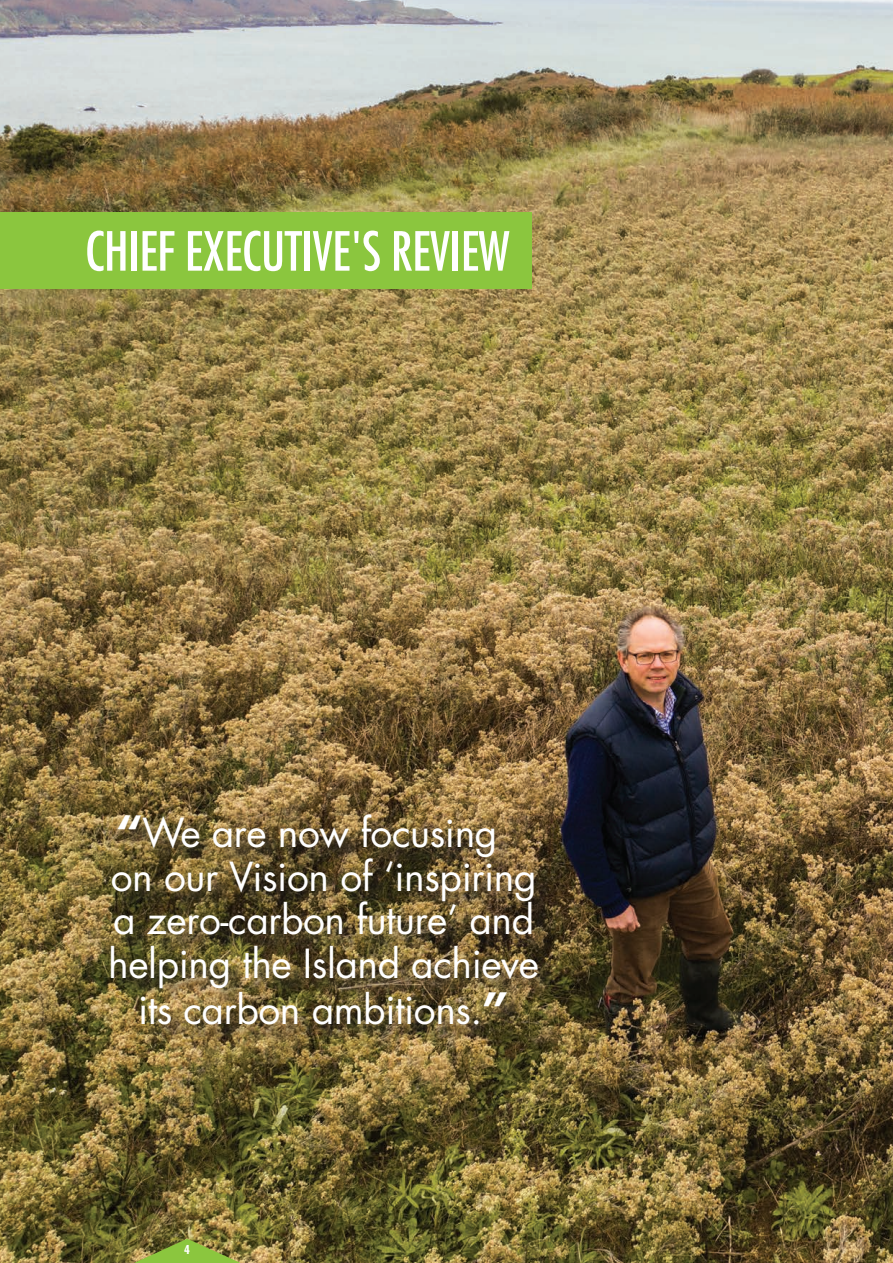
<style>
.page{position:relative;width:893px;height:1263px;background:#fff}
.page>*{position:absolute;margin:0;border:0;box-sizing:border-box;transform-origin:0 0}
.t1{font:condensed 52.5px "Futura";letter-spacing:-.01em;color:#fff}
.t2{font:39px "Futura";letter-spacing:-.01em;color:#fff}
.t3{font:700 condensed 12px "Futura";color:#fff}
.s1{font-weight:700;font-size:42px}
</style>
<div class="page">
<img style="left:0;top:0;width:893px;height:1263px">
<div style="left:113px;top:817px;width:443px;height:226px;background:#231f20;opacity:.75"></div>
<div style="left:0;top:213px;width:531px;height:76px;background:#8bc63e"></div>
<svg style="left:134px;top:1239px;width:106px;height:24px;background:#879d3d"></svg>
<p class="t1" style="left:85px;top:218px;width:426px">CHIEF EXECUTIVE'S REVIEW</p>
<p class="t2" style="left:115px;top:806px;width:384px"><span class="s1">“</span>We are now focusing</p>
<p class="t2" style="left:111px;top:849px;width:427px">on our Vision of ‘inspiring</p>
<p class="t2" style="left:113px;top:893px;width:423px">a zero-carbon future’ and</p>
<p class="t2" style="left:108px;top:936px;width:432px">helping the Island achieve</p>
<p class="t2" style="left:138px;top:983px;width:373px">its carbon ambitions.<span class="s1">”</span></p>
<p class="t3" style="left:184px;top:1242px;width:7px">4</p>
</div>
